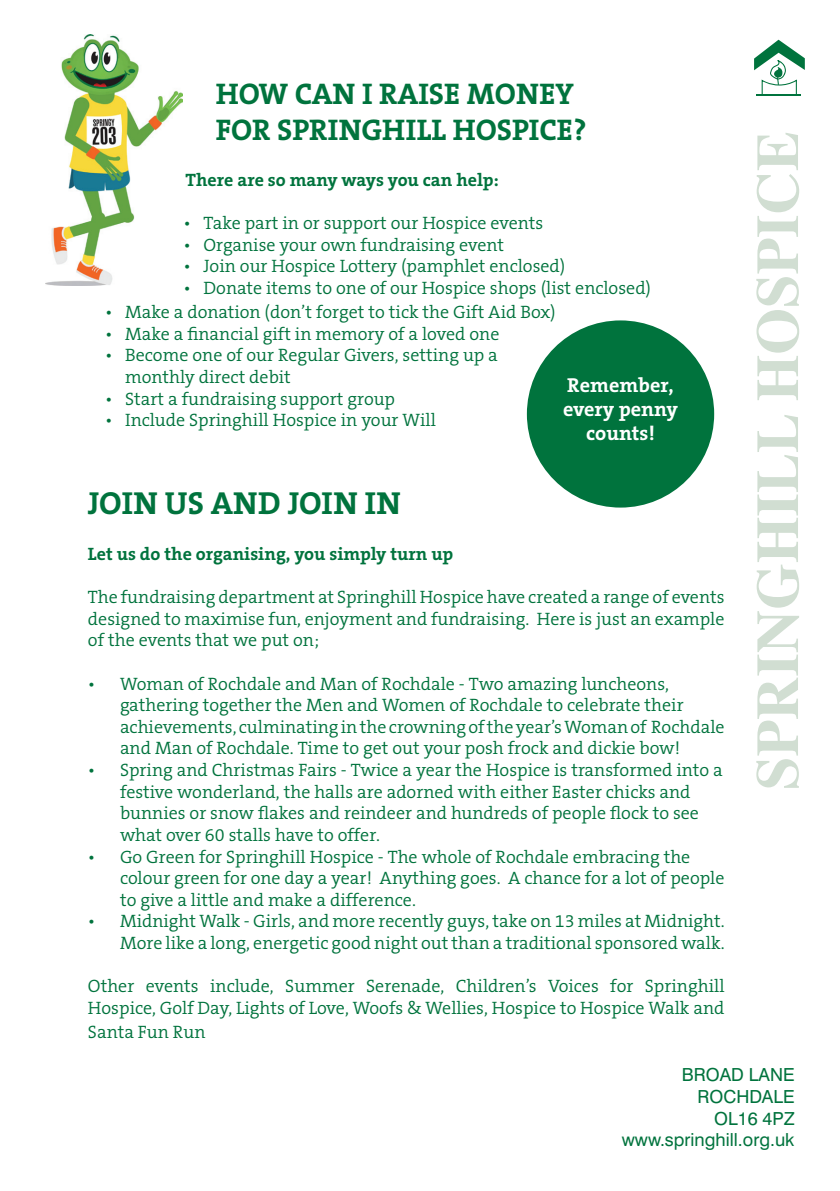
<style>
.page{position:relative;width:840px;height:1191px;background:#fff}
.page>*{position:absolute;margin:0;border:0;box-sizing:border-box;transform-origin:0 0}
.t1{font:700 60px "Times";color:#d1ded2}
.t2{font:700 32px "The Serif B7";color:#00733d}
.t3{font:700 30px/36px "The Serif B7";color:#00733d}
.t4{font:700 20.2px/24.2px "The Serif B7";color:#fff;text-align:center}
.t5{font:300 18px/21.6px "The Serif B4";color:#00733d}
.t6{font:700 18px "The Serif B7";color:#00733d}
.t7{font:18px/21.6px "Swiss 721 BT";color:#00733d;text-align:right}
</style>
<div class="page">
<img style="left:45px;top:34px;width:137px;height:251px">
<div style="left:526px;top:320px;width:187px;height:187px;background:#00733d;border-radius:50%"></div>
<svg style="left:754px;top:40px;width:50px;height:55px"></svg>
<h3 class="t3" style="left:215px;top:77px;width:372px">HOW CAN I RAISE MONEY<br>FOR SPRINGHILL HOSPICE?</h3>
<p class="t6" style="left:185px;top:170px;width:315px">There are so many ways you can help:</p>
<p class="t5" style="left:183px;top:213px;width:361px">• Take part in or support our Hospice events</p>
<p class="t5" style="left:183px;top:234px;width:322px">• Organise your own fundraising event</p>
<p class="t5" style="left:183px;top:256px;width:383px">• Join our Hospice Lottery (pamphlet enclosed)</p>
<p class="t5" style="left:183px;top:278px;width:469px">• Donate items to one of our Hospice shops (list enclosed)</p>
<p class="t5" style="left:105px;top:302px;width:452px">• Make a donation (don’t forget to tick the Gift Aid Box)</p>
<p class="t5" style="left:105px;top:323px;width:395px">• Make a financial gift in memory of a loved one</p>
<p class="t5" style="left:125px;top:345px;width:374px;text-indent:-20px">• Become one of our Regular Givers, setting up a monthly direct debit</p>
<p class="t5" style="left:105px;top:388px;width:291px">• Start a fundraising support group</p>
<p class="t5" style="left:105px;top:410px;width:332px">• Include Springhill Hospice in your Will</p>
<p class="t4" style="left:562px;top:373px;width:116px">Remember, every penny counts!</p>
<h2 class="t2" style="left:88px;top:486px;width:314px">JOIN US AND JOIN IN</h2>
<p class="t6" style="left:88px;top:544px;width:366px">Let us do the organising, you simply turn up</p>
<p class="t5" style="left:88px;top:587px;width:637px;text-align:justify">The fundraising department at Springhill Hospice have created a range of events designed to maximise fun, enjoyment and fundraising. Here is just an example of the events that we put on;</p>
<p class="t5" style="left:120px;top:673px;width:605px;text-indent:-32px">• Woman of Rochdale and Man of Rochdale - Two amazing luncheons, gathering together the Men and Women of Rochdale to celebrate their achievements, culminating in the crowning of the year’s Woman of Rochdale and Man of Rochdale. Time to get out your posh frock and dickie bow!</p>
<p class="t5" style="left:120px;top:759px;width:604px;text-indent:-32px">• Spring and Christmas Fairs - Twice a year the Hospice is transformed into a festive wonderland, the halls are adorned with either Easter chicks and bunnies or snow flakes and reindeer and hundreds of people flock to see what over 60 stalls have to offer.</p>
<p class="t5" style="left:120px;top:846px;width:605px;text-indent:-32px">• Go Green for Springhill Hospice - The whole of Rochdale embracing the colour green for one day a year! Anything goes. A chance for a lot of people to give a little and make a difference.</p>
<p class="t5" style="left:88px;top:911px;width:638px;text-align:right">• Midnight Walk - Girls, and more recently guys, take on 13 miles at Midnight.<br>More like a long, energetic good night out than a traditional sponsored walk.</p>
<p class="t5" style="left:88px;top:975px;width:637px">Other events include, Summer Serenade, Children’s Voices for Springhill<br>Hospice, Golf Day, Lights of Love, Woofs &amp; Wellies, Hospice to Hospice Walk and</p>
<p class="t5" style="left:88px;top:1021px;width:119px">Santa Fun Run</p>
<h1 class="t1" style="left:719px;top:790px;width:660px;rotate:-90deg">SPRINGHILL HOSPICE</h1>
<p class="t7" style="left:621px;top:1064px;width:174px">BROAD LANE<br>ROCHDALE<br>OL16 4PZ<br>WWW.SPRINGHILL.ORG.UK</p>
</div>
